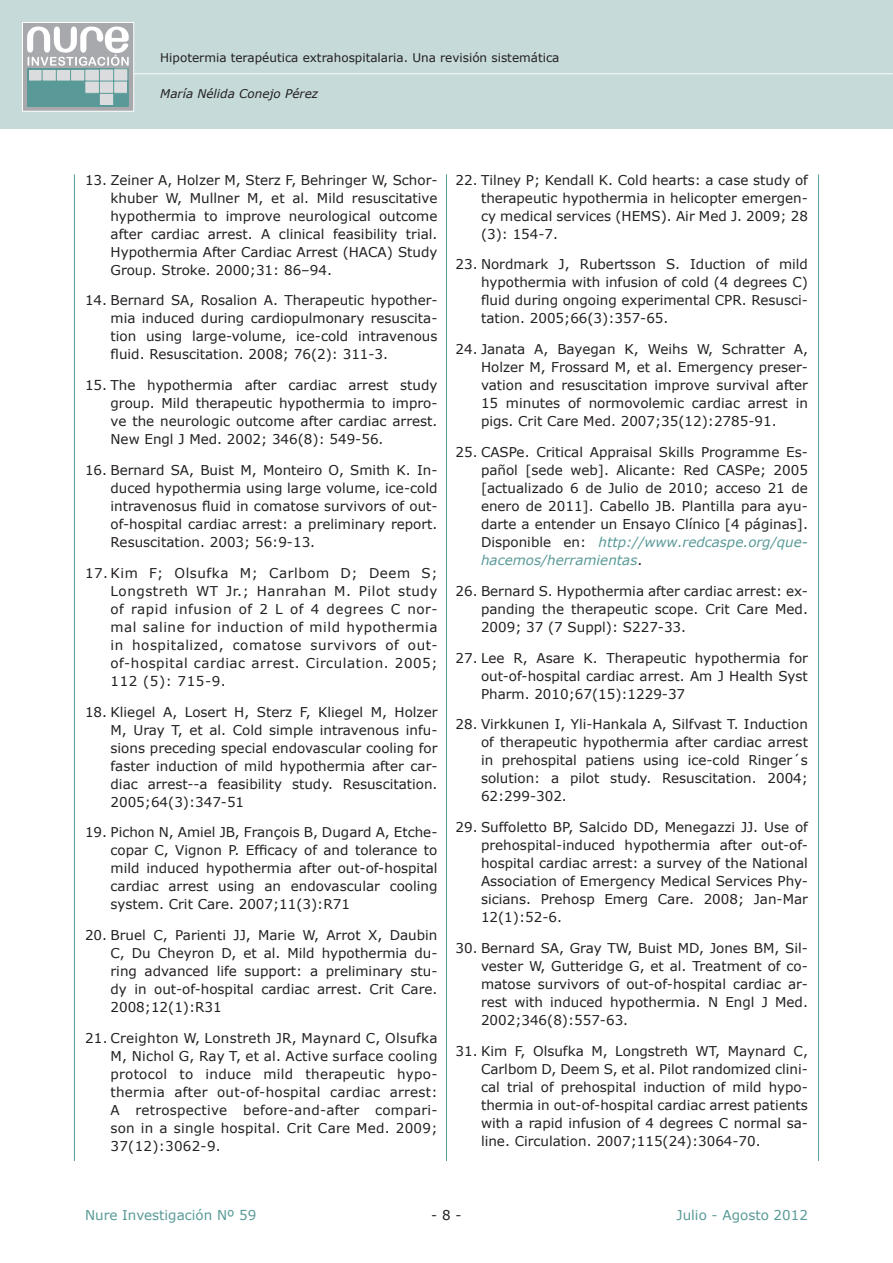
<style>
.page{position:relative;width:893px;height:1263px;background:#fff}
.page>*{position:absolute;margin:0;border:0;box-sizing:border-box;transform-origin:0 0}
.t1{font:18px "Times";color:#fff}
.Sangre_1{font:13.5px/18px "Verdana";color:#231f20;text-align:justify}
.t2{font:13.5px "Verdana";color:#599a98}
.t3{font:12px "Verdana";color:#231f20}
.t4{font:italic 12px "Verdana";color:#231f20}
.s1{font-style:italic;color:#599a98}
</style>
<div class="page">
<div style="left:0;top:0;width:893px;height:128px;background:#c5dad9"></div>
<div style="left:22px;top:23px;width:112px;height:88px;background:#a8a9ad"></div>
<svg style="left:27px;top:27px;width:102px;height:80px"></svg>
<div style="left:22px;top:22px;width:112px;height:90px;border:1px solid #fff"></div>
<hr style="left:446px;top:174px;width:1px;height:987px;background:#599a98">
<hr style="left:74px;top:174px;width:1px;height:987px;background:#599a98">
<hr style="left:818px;top:174px;width:1px;height:987px;background:#599a98">
<p class="t3" style="left:160px;top:50px;width:401px">Hipotermia terapéutica extrahospitalaria. Una revisión sistemática</p>
<p class="t4" style="left:160px;top:86px;width:159px">María Nélida Conejo Pérez</p>
<h1 class="t1" style="left:56px;top:56px;width:838px">_____________________________________________________________________________________________</h1>
<p class="Sangre_1" style="left:111px;top:170px;width:328px;text-indent:-26px">13. Zeiner A, Holzer M, Sterz F, Behringer W, Schor&shy;khuber W, Mullner M, et al. Mild resuscitative hypothermia to improve neurological outcome after cardiac arrest. A clinical feasibility trial.<br>Hypothermia After Cardiac Arrest (HACA) Study Group. Stroke. 2000;31: 86–94.</p>
<p class="Sangre_1" style="left:111px;top:291px;width:328px;text-indent:-26px">14. Bernard SA, Rosalion A. Therapeutic hypother&shy;mia induced during cardiopulmonary resuscita&shy;tion using large-volume, ice-cold intravenous fluid. Resuscitation. 2008; 76(2): 311-3.</p>
<p class="Sangre_1" style="left:111px;top:376px;width:328px;text-indent:-26px">15. The hypothermia after cardiac arrest study group. Mild therapeutic hypothermia to impro&shy;ve the neurologic outcome after cardiac arrest.<br>New Engl J Med. 2002; 346(8): 549-56.</p>
<p class="Sangre_1" style="left:111px;top:461px;width:328px;text-indent:-26px">16. Bernard SA, Buist M, Monteiro O, Smith K. In&shy;duced hypothermia using large volume, ice-cold intravenosus fluid in comatose survivors of out&shy;of-hospital cardiac arrest: a preliminary report.<br>Resuscitation. 2003; 56:9-13.</p>
<p class="Sangre_1" style="left:111px;top:563px;width:328px;text-indent:-26px">17. Kim F; Olsufka M; Carlbom D; Deem S; Longstreth WT Jr.; Hanrahan M. Pilot study of rapid infusion of 2 L of 4 degrees C nor&shy;mal saline for induction of mild hypothermia in hospitalized, comatose survivors of out&shy;of-hospital cardiac arrest. Circulation. 2005; 112 (5): 715-9.</p>
<p class="Sangre_1" style="left:111px;top:702px;width:328px;text-indent:-26px">18. Kliegel A, Losert H, Sterz F, Kliegel M, Holzer M, Uray T, et al. Cold simple intravenous infu&shy;sions preceding special endovascular cooling for faster induction of mild hypothermia after car&shy;diac arrest--a feasibility study. Resuscitation.<br>2005;64(3):347-51</p>
<p class="Sangre_1" style="left:111px;top:823px;width:328px;text-indent:-26px">19. Pichon N, Amiel JB, François B, Dugard A, Etche&shy;copar C, Vignon P. Efficacy of and tolerance to mild induced hypothermia after out-of-hospital cardiac arrest using an endovascular cooling system. Crit Care. 2007;11(3):R71</p>
<p class="Sangre_1" style="left:111px;top:926px;width:328px;text-indent:-26px">20. Bruel C, Parienti JJ, Marie W, Arrot X, Daubin C, Du Cheyron D, et al. Mild hypothermia du&shy;ring advanced life support: a preliminary stu&shy;dy in out-of-hospital cardiac arrest. Crit Care.<br>2008;12(1):R31</p>
<p class="Sangre_1" style="left:111px;top:1028px;width:328px;text-indent:-26px">21. Creighton W, Lonstreth JR, Maynard C, Olsufka M, Nichol G, Ray T, et al. Active surface cooling protocol to induce mild therapeutic hypo&shy;thermia after out-of-hospital cardiac arrest:<br>A retrospective before-and-after compari&shy;son in a single hospital. Crit Care Med. 2009; 37(12):3062-9.</p>
<p class="Sangre_1" style="left:481px;top:170px;width:328px;text-indent:-26px">22. Tilney P; Kendall K. Cold hearts: a case study of therapeutic hypothermia in helicopter emergen&shy;cy medical services (HEMS). Air Med J. 2009; 28 (3): 154-7.</p>
<p class="Sangre_1" style="left:481px;top:255px;width:328px;text-indent:-26px">23. Nordmark J, Rubertsson S. Iduction of mild hypothermia with infusion of cold (4 degrees C) fluid during ongoing experimental CPR. Resusci&shy;tation. 2005;66(3):357-65.</p>
<p class="Sangre_1" style="left:481px;top:340px;width:328px;text-indent:-26px">24. Janata A, Bayegan K, Weihs W, Schratter A, Holzer M, Frossard M, et al. Emergency preser&shy;vation and resuscitation improve survival after 15 minutes of normovolemic cardiac arrest in pigs. Crit Care Med. 2007;35(12):2785-91.</p>
<p class="Sangre_1" style="left:481px;top:443px;width:328px;text-indent:-26px">25. CASPe. Critical Appraisal Skills Programme Es&shy;pañol [sede web]. Alicante: Red CASPe; 2005 [actualizado 6 de Julio de 2010; acceso 21 de enero de 2011]. Cabello JB. Plantilla para ayu&shy;darte a entender un Ensayo Clínico [4 páginas].<br>Disponible en: <span class="s1">http://www.redcaspe.org/que&shy;hacemos/herramientas</span>.</p>
<p class="Sangre_1" style="left:481px;top:581px;width:328px;text-indent:-26px">26. Bernard S. Hypothermia after cardiac arrest: ex&shy;panding the therapeutic scope. Crit Care Med.<br>2009; 37 (7 Suppl): S227-33.</p>
<p class="Sangre_1" style="left:481px;top:648px;width:328px;text-indent:-26px">27. Lee R, Asare K. Therapeutic hypothermia for out-of-hospital cardiac arrest. Am J Health Syst Pharm. 2010;67(15):1229-37</p>
<p class="Sangre_1" style="left:481px;top:715px;width:328px;text-indent:-26px">28. Virkkunen I, Yli-Hankala A, Silfvast T. Induction of therapeutic hypothermia after cardiac arrest in prehospital patiens using ice-cold Ringer´s solution: a pilot study. Resuscitation. 2004; 62:299-302.</p>
<p class="Sangre_1" style="left:481px;top:818px;width:328px;text-indent:-26px">29. Suffoletto BP, Salcido DD, Menegazzi JJ. Use of prehospital-induced hypothermia after out-of&shy;hospital cardiac arrest: a survey of the National Association of Emergency Medical Services Phy&shy;sicians. Prehosp Emerg Care. 2008; Jan-Mar 12(1):52-6.</p>
<p class="Sangre_1" style="left:481px;top:938px;width:328px;text-indent:-26px">30. Bernard SA, Gray TW, Buist MD, Jones BM, Sil&shy;vester W, Gutteridge G, et al. Treatment of co&shy;matose survivors of out-of-hospital cardiac ar&shy;rest with induced hypothermia. N Engl J Med.<br>2002;346(8):557-63.</p>
<p class="Sangre_1" style="left:481px;top:1041px;width:328px;text-indent:-26px">31. Kim F, Olsufka M, Longstreth WT, Maynard C, Carlbom D, Deem S, et al. Pilot randomized clini&shy;cal trial of prehospital induction of mild hypo&shy;thermia in out-of-hospital cardiac arrest patients with a rapid infusion of 4 degrees C normal sa&shy;line. Circulation. 2007;115(24):3064-70.</p>
<p class="t2" style="left:85px;top:1207px;width:173px">Nure Investigación Nº 59</p>
<p class="Sangre_1" style="left:431px;top:1206px;width:32px">- 8 -</p>
<p class="t2" style="left:677px;top:1207px;width:133px">Julio - Agosto 2012</p>
</div>
